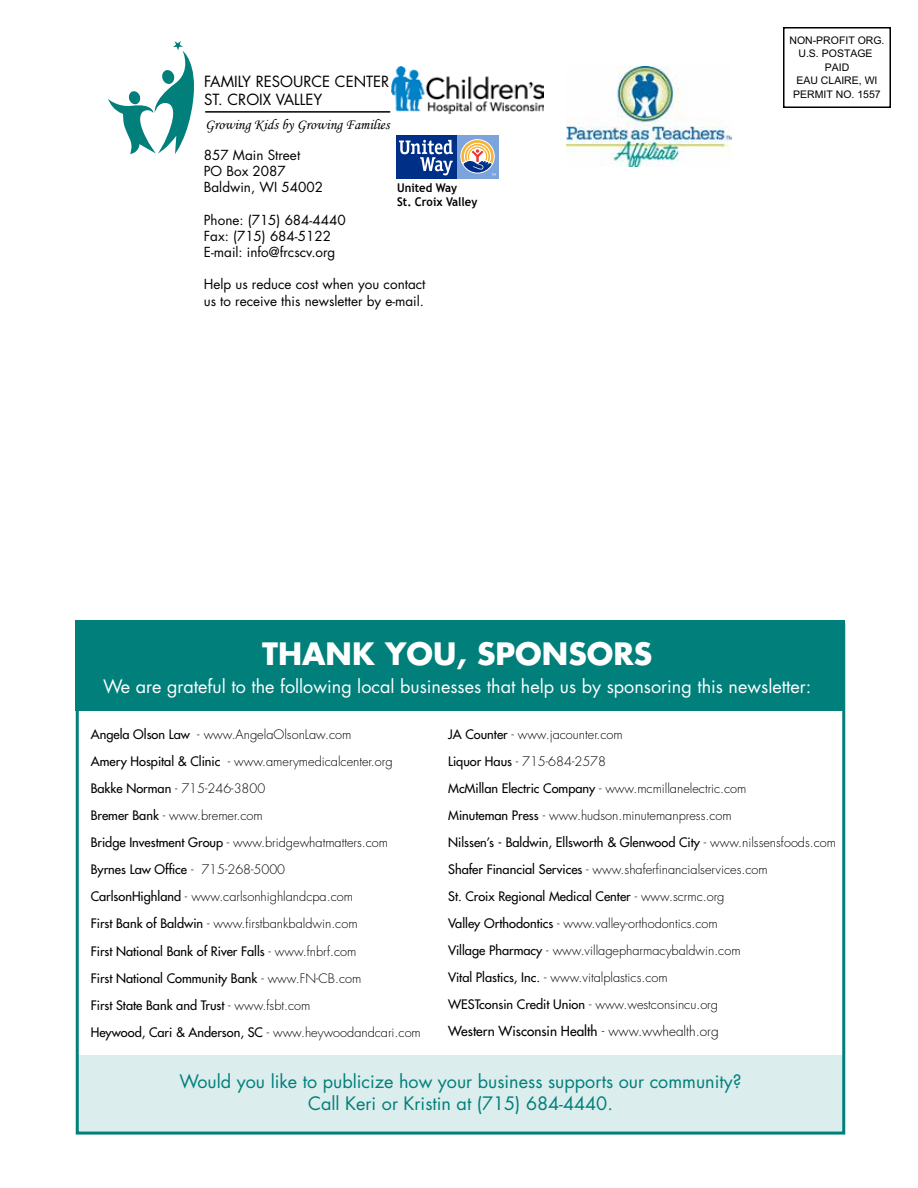
<style>
.page{position:relative;width:918px;height:1188px;background:#fff}
.page>*{position:absolute;margin:0;border:0;box-sizing:border-box;transform-origin:0 0}
.t1{font:700 30px "Futura";color:#fff}
.t2{font:18px/21.6px "Futura";color:#007f7b;text-align:center}
.t3{font:18px "Futura";color:#fff}
.t4{font:15px/18px "Futura";color:#000}
.t5{font:14.7px "Monotype Corsiva";color:#000}
.t6{font:13.5px/16.2px "Futura";color:#000}
.t7{font:13.5px "Futura";color:#000}
.t8{font:300 12.75px/27px "Futura";color:#000}
.t9{font:700 12px/13.5px "Trebuchet MS";color:#000;scale:.94 1}
.t10{font:10.5px/13.5px "Arial";color:#000;text-align:center}
.s1{font-weight:400}
.s2{font-weight:300}
</style>
<div class="page">
<hr style="left:205px;top:111px;width:185px;height:2px;background:#000">
<img style="left:392px;top:66px;width:151px;height:48px">
<div style="left:457px;top:135px;width:41px;height:43px;background:#7ca3dc"></div>
<svg style="left:460px;top:139px;width:35px;height:35px"></svg>
<div style="left:396px;top:135px;width:61px;height:43px;background:#002f87"></div>
<svg style="left:461px;top:140px;width:35px;height:36px"></svg>
<svg style="left:399px;top:140px;width:54px;height:35px"></svg>
<img style="left:566px;top:66px;width:166px;height:101px">
<div style="left:783px;top:27px;width:108px;height:81px;border:2px solid #000"></div>
<div style="left:77px;top:1055px;width:768px;height:77px;background:#dbedec"></div>
<div style="left:76px;top:620px;width:769px;height:91px;background:#007f7b"></div>
<svg style="left:108px;top:41px;width:86px;height:113px"></svg>
<p class="t4" style="left:204px;top:72px;width:187px">FAMILY RESOURCE CENTER<br>ST. CROIX VALLEY</p>
<p class="t5" style="left:205px;top:115px;width:186px">Growing Kids by Growing Families</p>
<p class="t6" style="left:204px;top:147px;width:121px">857 Main Street<br>PO Box 2087<br>Baldwin, WI 54002</p>
<p class="t6" style="left:204px;top:211px;width:143px">Phone: (715) 684-4440<br>Fax: (715) 684-5122<br>E-mail: info@frcscv.org</p>
<p class="t6" style="left:204px;top:276px;width:223px">Help us reduce cost when you contact us to receive this newsletter by e-mail.</p>
<p class="t9" style="left:397px;top:181px;width:87px">United Way<br>St. Croix Valley</p>
<p class="t10" style="left:789px;top:33px;width:97px">NON-PROFIT ORG.<br>U.S. POSTAGE<br>PAID<br>EAU CLAIRE, WI<br>PERMIT NO. 1557</p>
<h1 class="t1" style="left:262px;top:633px;width:389px">THANK YOU, SPONSORS</h1>
<h2 class="t3" style="left:103px;top:674px;width:710px">We are grateful to the following local businesses that help us by sponsoring this newsletter:</h2>
<p class="t8" style="left:448px;top:721px;width:389px"><span class="s1">JA Counter</span> - www.jacounter.com<br><span class="s1">Liquor Haus</span> - 715-684-2578<br><span class="s1">McMillan Electric Company</span> - www.mcmillanelectric.com<br><span class="s1">Minuteman Press</span> - www.hudson.minutemanpress.com<br><span class="s1">Nilssen’s - Baldwin, Ellsworth &amp; Glenwood City</span> - www.nilssensfoods.com <span class="s1">Shafer Financial Services</span> - www.shaferfinancialservices.com<br><span class="s1">St. Croix Regional Medical Center</span> - www.scrmc.org<br><span class="s1">Valley Orthodontics</span> - www.valley-orthodontics.com<br><span class="s1">Village Pharmacy</span> - www.villagepharmacybaldwin.com<br><span class="s1">Vital Plastics, Inc.</span> - www.vitalplastics.com<br><span class="s1">WESTconsin Credit Union</span> - www.westconsincu.org</p>
<p class="t7" style="left:448px;top:1023px;width:272px">Western Wisconsin Health <span class="s2">- www.wwhealth.org</span></p>
<p class="t8" style="left:91px;top:721px;width:332px"><span class="s1">Angela Olson Law</span> - www.AngelaOlsonLaw.com<br><span class="s1">Amery Hospital &amp; Clinic</span> - www.amerymedicalcenter.org <span class="s1">Bakke Norman</span> - 715-246-3800<br><span class="s1">Bremer Bank</span> - www.bremer.com<br><span class="s1">Bridge Investment Group</span> - www.bridgewhatmatters.com <span class="s1">Byrnes Law Office</span> - 715-268-5000<br><span class="s1">CarlsonHighland</span> - www.carlsonhighlandcpa.com<br><span class="s1">First Bank of Baldwin</span> - www.firstbankbaldwin.com<br><span class="s1">First National Bank of River Falls</span> - www.fnbrf.com<br><span class="s1">First National Community Bank</span> - www.FN-CB.com<br><span class="s1">First State Bank and Trust</span> - www.fsbt.com<br><span class="s1">Heywood, Cari &amp; Anderson, SC</span> - www.heywoodandcari.com</p>
<h2 class="t2" style="left:180px;top:1071px;width:563px">Would you like to publicize how your business supports our community?<br>Call Keri or Kristin at (715) 684-4440.</h2>
</div>
